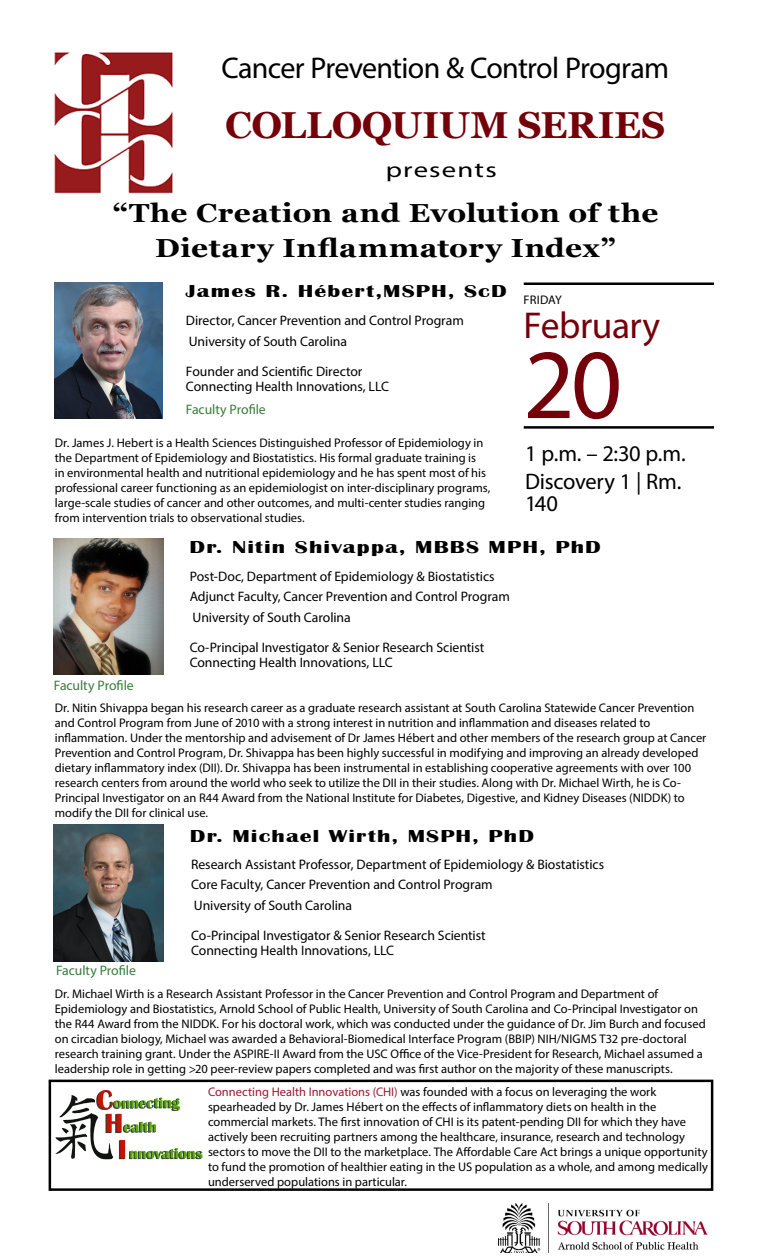
<style>
.page{position:relative;width:765px;height:1260px;background:#fff}
.page>*{position:absolute;margin:0;border:0;box-sizing:border-box;transform-origin:0 0}
.t1{font:100px "Myriad Pro";color:#74000b}
.t2{font:700 37.5px "Georgia";letter-spacing:-.01em;color:#740009}
.t3{font:37.5px "Myriad Pro";letter-spacing:-.01em;color:#74000b}
.t4{font:30px "Myriad Pro";letter-spacing:-.025em;color:#000}
.t5{font:700 26.12px/34.9px "Georgia";letter-spacing:.015em;color:#000;text-align:center;scale:1.14 1}
.t6{font:22.5px/28.1px "Myriad Pro";letter-spacing:-.01em;color:#000}
.t7{font:21.5px "Myriad Pro";letter-spacing:.04em;color:#000;scale:1.33 1}
.t8{font:700 17.75px "Britannic";letter-spacing:.05em;color:#000;scale:1.33 1}
.t9{font:13.75px/20.6px "Myriad Pro";letter-spacing:-.005em;color:#000}
.t10{font:13.75px "Myriad Pro";letter-spacing:-.005em;color:#397c3c}
.t11{font:12.5px/15px "Myriad Pro";color:#000}
.s1{color:#981a32}
</style>
<div class="page">
<hr style="left:524px;top:426px;width:190px;height:3px;background:#000">
<hr style="left:524px;top:282px;width:190px;height:3px;background:#000">
<img style="left:54px;top:52px;width:119px;height:142px">
<img style="left:55px;top:282px;width:107px;height:137px">
<img style="left:54px;top:825px;width:109px;height:136px">
<img style="left:54px;top:538px;width:109px;height:137px">
<img style="left:55px;top:1090px;width:148px;height:70px">
<div style="left:49px;top:1080px;width:664px;height:111px;border:2px solid #000"></div>
<img style="left:499px;top:1204px;width:208px;height:49px">
<h3 class="t4" style="left:221px;top:50px;width:449px">Cancer Prevention &amp; Control Program</h3>
<h2 class="t2" style="left:225px;top:101px;width:442px">COLLOQUIUM SERIES</h2>
<h3 class="t7" style="left:386px;top:156px;width:85px">presents</h3>
<h3 class="t5" style="left:113px;top:195px;width:480px">“The Creation and Evolution of the<br>Dietary Inflammatory Index”</h3>
<h3 class="t8" style="left:186px;top:281px;width:243px">James R. Hébert,MSPH, ScD</h3>
<p class="t9" style="left:186px;top:310px;width:279px">Director, Cancer Prevention and Control Program<br>University of South Carolina</p>
<p class="t9" style="left:186px;top:363px;width:205px;line-height:15px">Founder and Scientific Director<br>Connecting Health Innovations, LLC</p>
<p class="t10" style="left:186px;top:401px;width:81px">Faculty Profile</p>
<p class="t11" style="left:55px;top:435px;width:437px">Dr. James J. Hebert is a Health Sciences Distinguished Professor of Epidemiology in the Department of Epidemiology and Biostatistics. His formal graduate training is<br>in environmental health and nutritional epidemiology and he has spent most of his professional career functioning as an epidemiologist on inter-disciplinary programs, large-scale studies of cancer and other outcomes, and multi-center studies ranging from intervention trials to observational studies.</p>
<p class="t11" style="left:524px;top:292px;width:40px">FRIDAY</p>
<h2 class="t3" style="left:523px;top:302px;width:138px">February</h2>
<h1 class="t1" style="left:523px;top:323px;width:100px">20</h1>
<h3 class="t6" style="left:525px;top:439px;width:162px">1 p.m. – 2:30 p.m.<br>Discovery 1 | Rm.</h3>
<h3 class="t6" style="left:525px;top:489px;width:35px">140</h3>
<h3 class="t8" style="left:190px;top:537px;width:311px">Dr. Nitin Shivappa, MBBS MPH, PhD</h3>
<p class="t10" style="left:54px;top:676px;width:81px">Faculty Profile</p>
<p class="t9" style="left:190px;top:566px;width:322px">Post-Doc, Department of Epidemiology &amp; Biostatistics<br>Adjunct Faculty, Cancer Prevention and Control Program<br>University of South Carolina</p>
<p class="t9" style="left:190px;top:640px;width:296px;line-height:15px">Co-Principal Investigator &amp; Senior Research Scientist<br>Connecting Health Innovations, LLC</p>
<p class="t11" style="left:55px;top:700px;width:653px">Dr. Nitin Shivappa began his research career as a graduate research assistant at South Carolina Statewide Cancer Prevention and Control Program from June of 2010 with a strong interest in nutrition and inflammation and diseases related to inflammation. Under the mentorship and advisement of Dr James Hébert and other members of the research group at Cancer Prevention and Control Program, Dr. Shivappa has been highly successful in modifying and improving an already developed dietary inflammatory index (DII). Dr. Shivappa has been instrumental in establishing cooperative agreements with over 100 research centers from around the world who seek to utilize the DII in their studies. Along with Dr. Michael Wirth, he is Co-Principal Investigator on an R44 Award from the National Institute for Diabetes, Digestive, and Kidney Diseases (NIDDK) to modify the DII for clinical use.</p>
<h3 class="t8" style="left:190px;top:826px;width:260px">Dr. Michael Wirth, MSPH, PhD</h3>
<p class="t10" style="left:56px;top:962px;width:81px">Faculty Profile</p>
<p class="t9" style="left:191px;top:853px;width:415px">Research Assistant Professor, Department of Epidemiology &amp; Biostatistics<br>Core Faculty, Cancer Prevention and Control Program<br>University of South Carolina</p>
<p class="t9" style="left:191px;top:928px;width:296px;line-height:15px">Co-Principal Investigator &amp; Senior Research Scientist<br>Connecting Health Innovations, LLC</p>
<p class="t11" style="left:55px;top:986px;width:653px">Dr. Michael Wirth is a Research Assistant Professor in the Cancer Prevention and Control Program and Department of Epidemiology and Biostatistics, Arnold School of Public Health, University of South Carolina and Co-Principal Investigator on the R44 Award from the NIDDK. For his doctoral work, which was conducted under the guidance of Dr. Jim Burch and focused on circadian biology, Michael was awarded a Behavioral-Biomedical Interface Program (BBIP) NIH/NIGMS T32 pre-doctoral research training grant. Under the ASPIRE-II Award from the USC Office of the Vice-President for Research, Michael assumed a leadership role in getting &gt;20 peer-review papers completed and was first author on the majority of these manuscripts.</p>
<p class="t11" style="left:208px;top:1084px;width:502px"><span class="s1">Connecting Health Innovations (CHI)</span> was founded with a focus on leveraging the work spearheaded by Dr. James Hébert on the effects of inflammatory diets on health in the commercial markets. The first innovation of CHI is its patent-pending DII for which they have actively been recruiting partners among the healthcare, insurance, research and technology sectors to move the DII to the marketplace. The Affordable Care Act brings a unique opportunity to fund the promotion of healthier eating in the US population as a whole, and among medically underserved populations in particular.</p>
</div>
